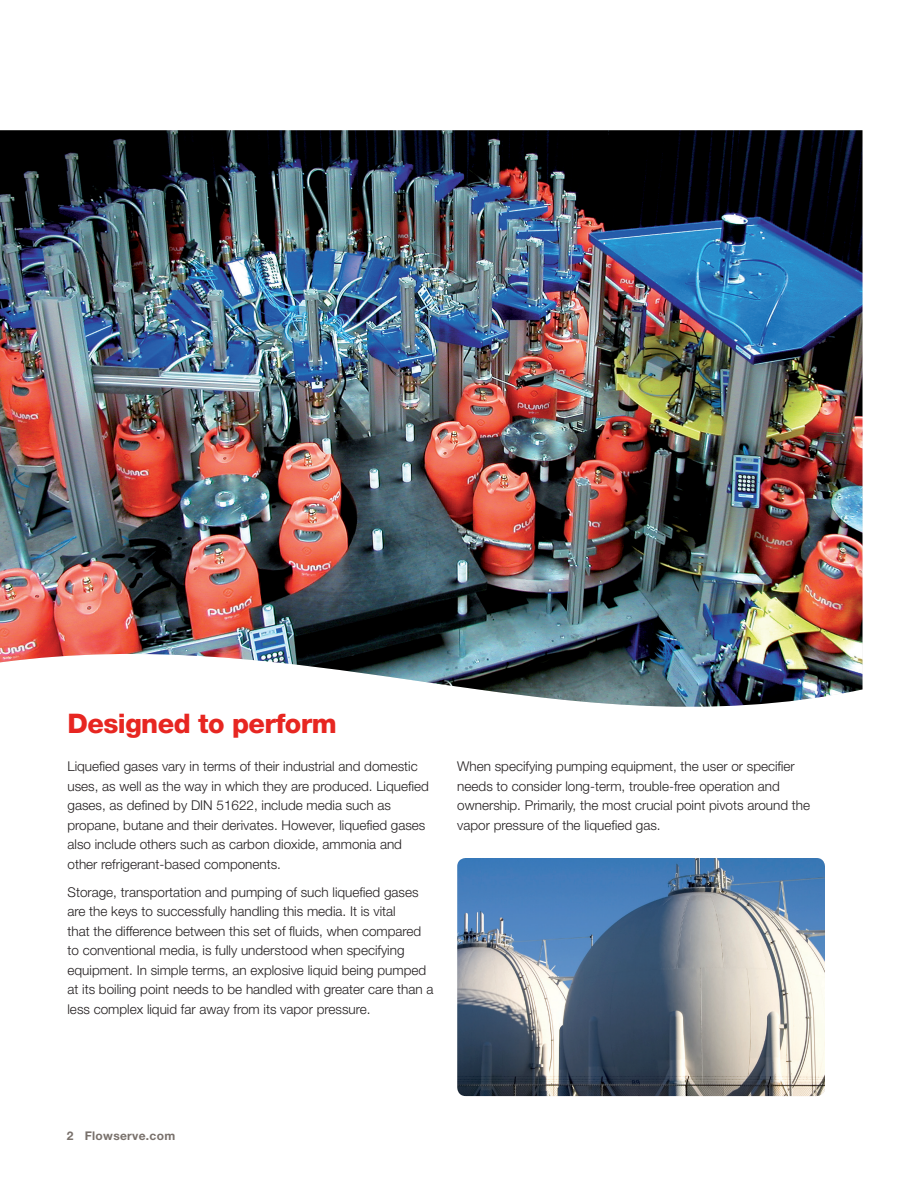
<style>
.page{position:relative;width:918px;height:1188px;background:#fff}
.page>*{position:absolute;margin:0;border:0;box-sizing:border-box;transform-origin:0 0}
.Headline_Level_1__re{font:800 27px "Helvetica Neue LT Std";letter-spacing:-.02em;color:#e72621}
.Body_copy{font:300 13.5px/19.5px "Helvetica Neue LT Std";color:#231f20}
.t1{font:700 12px "Helvetica Neue LT Std";letter-spacing:.025em;color:#79716c}
</style>
<div class="page">
<img style="left:0;top:130px;width:862px;height:577px">
<img style="left:457px;top:858px;width:368px;height:238px">
<p class="Headline_Level_1__re" style="left:68px;top:708px;width:271px">Designed to perform</p>
<p class="Body_copy" style="left:68px;top:756px;width:363px">Liquefied gases vary in terms of their industrial and domestic uses, as well as the way in which they are produced. Liquefied gases, as defined by DIN 51622, include media such as propane, butane and their derivates. However, liquefied gases also include others such as carbon dioxide, ammonia and other refrigerant-based components.</p>
<p class="Body_copy" style="left:68px;top:882px;width:367px">Storage, transportation and pumping of such liquefied gases are the keys to successfully handling this media. It is vital<br>that the difference between this set of fluids, when compared to conventional media, is fully understood when specifying equipment. In simple terms, an explosive liquid being pumped at its boiling point needs to be handled with greater care than a less complex liquid far away from its vapor pressure.</p>
<p class="Body_copy" style="left:457px;top:756px;width:354px">When specifying pumping equipment, the user or specifier needs to consider long-term, trouble-free operation and ownership. Primarily, the most crucial point pivots around the vapor pressure of the liquefied gas.</p>
<p class="t1" style="left:67px;top:1128px;width:110px">2 Flowserve.com</p>
</div>
